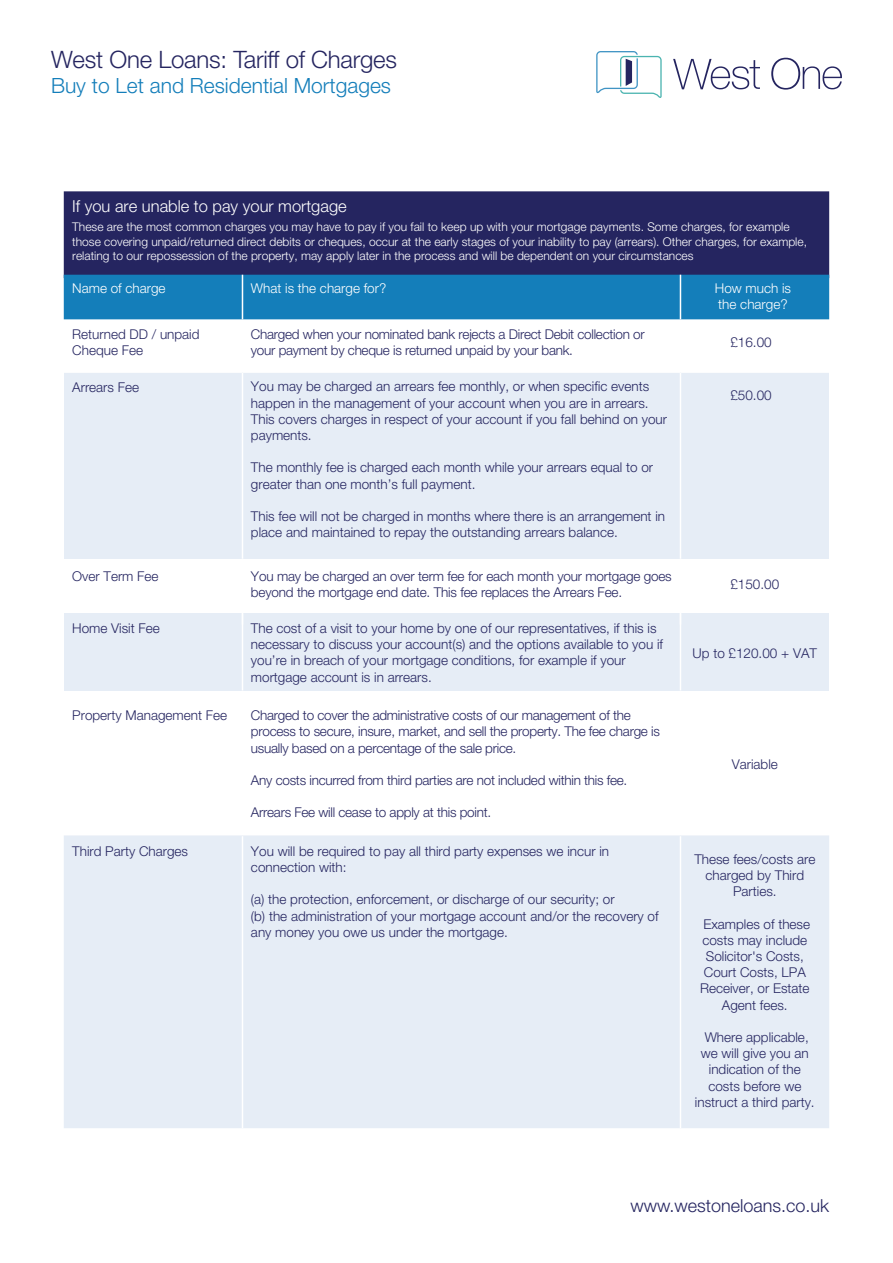
<style>
.page{position:relative;width:893px;height:1263px;background:#fff}
.page>*{position:absolute;margin:0;border:0;box-sizing:border-box;transform-origin:0 0}
.t1{font:300 24px "Helvetica Neue LT Std";letter-spacing:-.01em;color:#252560}
.t2{font:300 21px "Helvetica Neue LT Std";color:#147eba}
.t3{font:300 18px "Helvetica Neue LT Std";color:#252560}
.t4{font:300 16.5px "Helvetica Neue LT Std";color:#fff}
.t5{font:300 13.5px/16.2px "Helvetica Neue LT Std";color:#252560}
.t6{font:300 13.5px/16.2px "Helvetica Neue LT Std";letter-spacing:-.02em;color:#252560}
.t7{font:300 13.5px/16.2px "Helvetica Neue LT Std";color:#fff}
.t8{font:300 12px/14.4px "Helvetica Neue LT Std";color:#fff}
</style>
<div class="page">
<svg style="left:771px;top:58px;width:71px;height:32px"></svg>
<svg style="left:673px;top:59px;width:87px;height:30px"></svg>
<svg style="left:596px;top:51px;width:66px;height:47px"></svg>
<div style="left:64px;top:191px;width:765px;height:84px;background:#252560"></div>
<div style="left:64px;top:275px;width:765px;height:44px;background:#147eba"></div>
<div style="left:680px;top:613px;width:149px;height:77px;background:#e6edf6"></div>
<div style="left:242px;top:613px;width:438px;height:77px;background:#e6edf6"></div>
<div style="left:64px;top:613px;width:178px;height:77px;background:#e6edf6"></div>
<div style="left:680px;top:372px;width:149px;height:186px;background:#e6edf6"></div>
<div style="left:242px;top:372px;width:438px;height:186px;background:#e6edf6"></div>
<div style="left:64px;top:372px;width:178px;height:186px;background:#e6edf6"></div>
<hr style="left:64px;top:371px;width:178px;height:2px;background:#fff">
<hr style="left:242px;top:371px;width:438px;height:2px;background:#fff">
<hr style="left:680px;top:371px;width:149px;height:2px;background:#fff">
<hr style="left:242px;top:275px;width:1px;height:44px;background:#fff">
<hr style="left:680px;top:275px;width:1px;height:44px;background:#fff">
<hr style="left:242px;top:373px;width:1px;height:185px;background:#fff">
<hr style="left:680px;top:373px;width:1px;height:185px;background:#fff">
<hr style="left:242px;top:613px;width:1px;height:77px;background:#fff">
<hr style="left:680px;top:613px;width:1px;height:77px;background:#fff">
<div style="left:64px;top:835px;width:765px;height:293px;background:#e6edf6"></div>
<hr style="left:242px;top:836px;width:1px;height:292px;background:#fff">
<hr style="left:680px;top:836px;width:1px;height:292px;background:#fff">
<h1 class="t1" style="left:51px;top:45px;width:347px">West One Loans: Tariff of Charges</h1>
<h2 class="t2" style="left:51px;top:73px;width:341px">Buy to Let and Residential Mortgages</h2>
<p class="t4" style="left:72px;top:196px;width:276px">If you are unable to pay your mortgage</p>
<p class="t8" style="left:72px;top:220px;width:736px">These are the most common charges you may have to pay if you fail to keep up with your mortgage payments. Some charges, for example those covering unpaid/returned direct debits or cheques, occur at the early stages of your inability to pay (arrears). Other charges, for example, relating to our repossession of the property, may apply later in the process and will be dependent on your circumstances</p>
<p class="t7" style="left:715px;top:280px;width:78px">How much is the charge?</p>
<p class="t7" style="left:72px;top:280px;width:95px">Name of charge</p>
<p class="t7" style="left:251px;top:280px;width:137px">What is the charge for?</p>
<p class="t5" style="left:72px;top:326px;width:129px">Returned DD / unpaid<br>Cheque Fee</p>
<p class="t6" style="left:251px;top:326px;width:395px">Charged when your nominated bank rejects a Direct Debit collection or your payment by cheque is returned unpaid by your bank.</p>
<p class="t5" style="left:730px;top:334px;width:43px">£16.00</p>
<p class="t5" style="left:72px;top:379px;width:68px">Arrears Fee</p>
<p class="t5" style="left:251px;top:378px;width:418px">You may be charged an arrears fee monthly, or when specific events happen in the management of your account when you are in arrears.<br>This covers charges in respect of your account if you fall behind on your payments.</p>
<p class="t5" style="left:251px;top:459px;width:404px">The monthly fee is charged each month while your arrears equal to or greater than one month’s full payment.</p>
<p class="t5" style="left:251px;top:508px;width:416px">This fee will not be charged in months where there is an arrangement in place and maintained to repay the outstanding arrears balance.</p>
<p class="t5" style="left:730px;top:387px;width:43px">£50.00</p>
<p class="t5" style="left:72px;top:567px;width:88px">Over Term Fee</p>
<p class="t5" style="left:251px;top:567px;width:422px">You may be charged an over term fee for each month your mortgage goes beyond the mortgage end date. This fee replaces the Arrears Fee.</p>
<p class="t5" style="left:730px;top:576px;width:50px">£150.00</p>
<p class="t5" style="left:72px;top:620px;width:89px">Home Visit Fee</p>
<p class="t5" style="left:251px;top:620px;width:414px">The cost of a visit to your home by one of our representatives, if this is necessary to discuss your account(s) and the options available to you if you’re in breach of your mortgage conditions, for example if your mortgage account is in arrears.</p>
<p class="t5" style="left:693px;top:645px;width:126px">Up to £120.00 + VAT</p>
<p class="t5" style="left:72px;top:707px;width:156px">Property Management Fee</p>
<p class="t6" style="left:251px;top:707px;width:410px">Charged to cover the administrative costs of our management of the process to secure, insure, market, and sell the property. The fee charge is usually based on a percentage of the sale price.</p>
<p class="t6" style="left:251px;top:772px;width:378px">Any costs incurred from third parties are not included within this fee.</p>
<p class="t6" style="left:251px;top:804px;width:242px">Arrears Fee will cease to apply at this point.</p>
<p class="t5" style="left:72px;top:842px;width:117px">Third Party Charges</p>
<p class="t5" style="left:251px;top:842px;width:360px">You will be required to pay all third party expenses we incur in connection with:</p>
<p class="t5" style="left:251px;top:891px;width:409px">(a) the protection, enforcement, or discharge of our security; or<br>(b) the administration of your mortgage account and/or the recovery of any money you owe us under the mortgage.</p>
<p class="t5" style="left:732px;top:756px;width:48px">Variable</p>
<p class="t5" style="left:694px;top:851px;width:123px;text-align:center">These fees/costs are charged by Third<br>Parties.</p>
<p class="t5" style="left:700px;top:915px;width:112px;text-align:center">Examples of these costs may include<br>Solicitor's Costs,<br>Court Costs, LPA<br>Receiver, or Estate<br>Agent fees.</p>
<p class="t5" style="left:695px;top:1029px;width:121px;text-align:center">Where applicable, we will give you an indication of the costs before we instruct a third party.</p>
<h3 class="t3" style="left:630px;top:1195px;width:200px">www.westoneloans.co.uk</h3>
</div>
